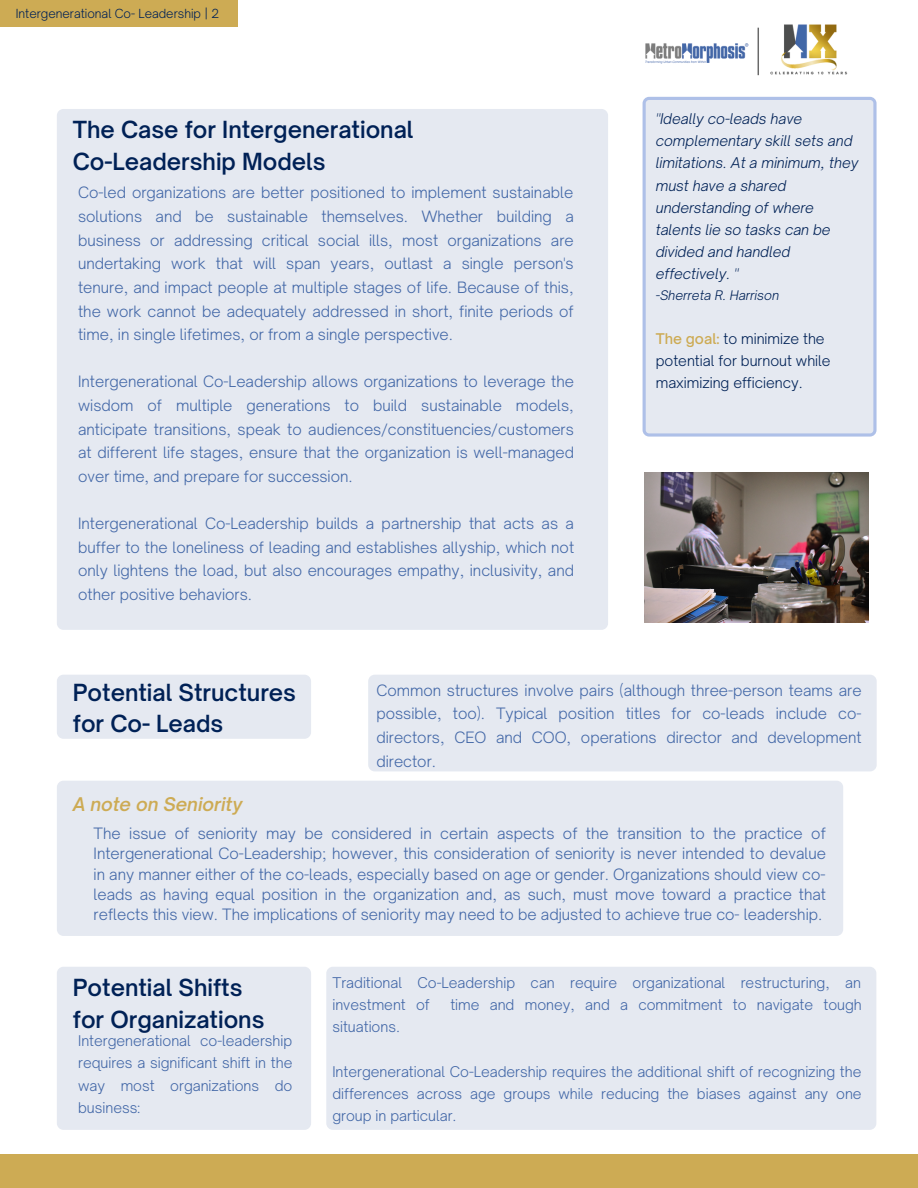
<style>
.page{position:relative;width:918px;height:1188px;background:#fff}
.page>*{position:absolute;margin:0;border:0;box-sizing:border-box;transform-origin:0 0}
.t1{font:600 22.5px/31.5px "Open Sauce One";color:#002156}
.t2{font:italic 600 18px "Open Sauce One";color:#cdab54}
.t3{font:300 15px/23.7px "Open Sauce One";color:#4267a7;text-align:justify}
.t4{font:300 14.1px/22.2px "Open Sauce One";color:#4267a7;text-align:justify}
.t5{font:italic 300 14.1px/22.2px "Open Sauce One";color:#002156}
.t6{font:300 14.1px/22.2px "Open Sauce One";color:#002156}
.t7{font:italic 300 12.6px "Open Sauce One";color:#002156}
.t8{font:300 12px "Open Sauce One";color:#002156}
.s1{font-weight:500;color:#cdab54}
</style>
<div class="page">
<div style="left:57px;top:675px;width:254px;height:64px;background:#e5e9f1"></div>
<div style="left:57px;top:109px;width:551px;height:521px;background:#e5e9f1"></div>
<div style="left:0;top:1155px;width:918px;height:33px;background:#cdab54"></div>
<div style="left:0;top:0;width:237px;height:27px;background:#cdab54"></div>
<img style="left:645px;top:24px;width:203px;height:52px">
<div style="left:643px;top:97px;width:234px;height:340px;background:#e5e9f1"></div>
<div style="left:368px;top:675px;width:509px;height:96px;background:#e5e9f1"></div>
<div style="left:57px;top:781px;width:786px;height:155px;background:#e5e9f1"></div>
<div style="left:326px;top:967px;width:550px;height:163px;background:#e5e9f1"></div>
<div style="left:57px;top:967px;width:254px;height:163px;background:#e5e9f1"></div>
<img style="left:645px;top:473px;width:224px;height:149px">
<p class="t8" style="left:16px;top:6px;width:205px">Intergenerational Co- Leadership | 2</p>
<h1 class="t1" style="left:73px;top:114px;width:342px">The Case for Intergenerational<br>Co-Leadership Models</h1>
<p class="t3" style="left:78px;top:181px;width:497px">Co-led organizations are better positioned to implement sustainable solutions and be sustainable themselves. Whether building a business or addressing critical social ills, most organizations are undertaking work that will span years, outlast a single person's tenure, and impact people at multiple stages of life. Because of this, the work cannot be adequately addressed in short, finite periods of time, in single lifetimes, or from a single perspective.</p>
<p class="t3" style="left:78px;top:370px;width:498px">Intergenerational Co-Leadership allows organizations to leverage the wisdom of multiple generations to build sustainable models, anticipate transitions, speak to audiences/constituencies/customers at different life stages, ensure that the organization is well-managed over time, and prepare for succession.</p>
<p class="t3" style="left:78px;top:512px;width:498px">Intergenerational Co-Leadership builds a partnership that acts as a buffer to the loneliness of leading and establishes allyship, which not only lightens the load, but also encourages empathy, inclusivity, and other positive behaviors.</p>
<p class="t5" style="left:656px;top:108px;width:204px">"Ideally co-leads have complementary skill sets and limitations. At a minimum, they must have a shared understanding of where talents lie so tasks can be divided and handled effectively. "</p>
<p class="t7" style="left:656px;top:288px;width:125px">-Sherreta R. Harrison</p>
<p class="t6" style="left:656px;top:327px;width:176px"><span class="s1">The goal:</span> to minimize the potential for burnout while maximizing efficiency.</p>
<h1 class="t1" style="left:73px;top:677px;width:225px">Potential Structures for Co- Leads</h1>
<p class="t2" style="left:73px;top:793px;width:171px">A note on Seniority</p>
<p class="t3" style="left:376px;top:678px;width:487px">Common structures involve pairs (although three-person teams are possible, too). Typical position titles for co-leads include co&shy;directors, CEO and COO, operations director and development director.</p>
<p class="t3" style="left:94px;top:823px;width:734px;line-height:20.2px">The issue of seniority may be considered in certain aspects of the transition to the practice of Intergenerational Co-Leadership; however, this consideration of seniority is never intended to devalue in any manner either of the co-leads, especially based on age or gender. Organizations should view co&shy;leads as having equal position in the organization and, as such, must move toward a practice that reflects this view. The implications of seniority may need to be adjusted to achieve true co- leadership.</p>
<h1 class="t1" style="left:73px;top:972px;width:193px">Potential Shifts for Organizations</h1>
<p class="t4" style="left:78px;top:1030px;width:216px">Intergenerational co-leadership requires a significant shift in the way most organizations do business:</p>
<p class="t4" style="left:332px;top:971px;width:530px">Traditional Co-Leadership can require organizational restructuring, an investment of</p>
<p class="t4" style="left:450px;top:993px;width:413px">time and money, and a commitment to navigate tough</p>
<p class="t4" style="left:332px;top:1016px;width:69px">situations.</p>
<p class="t4" style="left:332px;top:1060px;width:531px">Intergenerational Co-Leadership requires the additional shift of recognizing the differences across age groups while reducing the biases against any one group in particular.</p>
</div>
